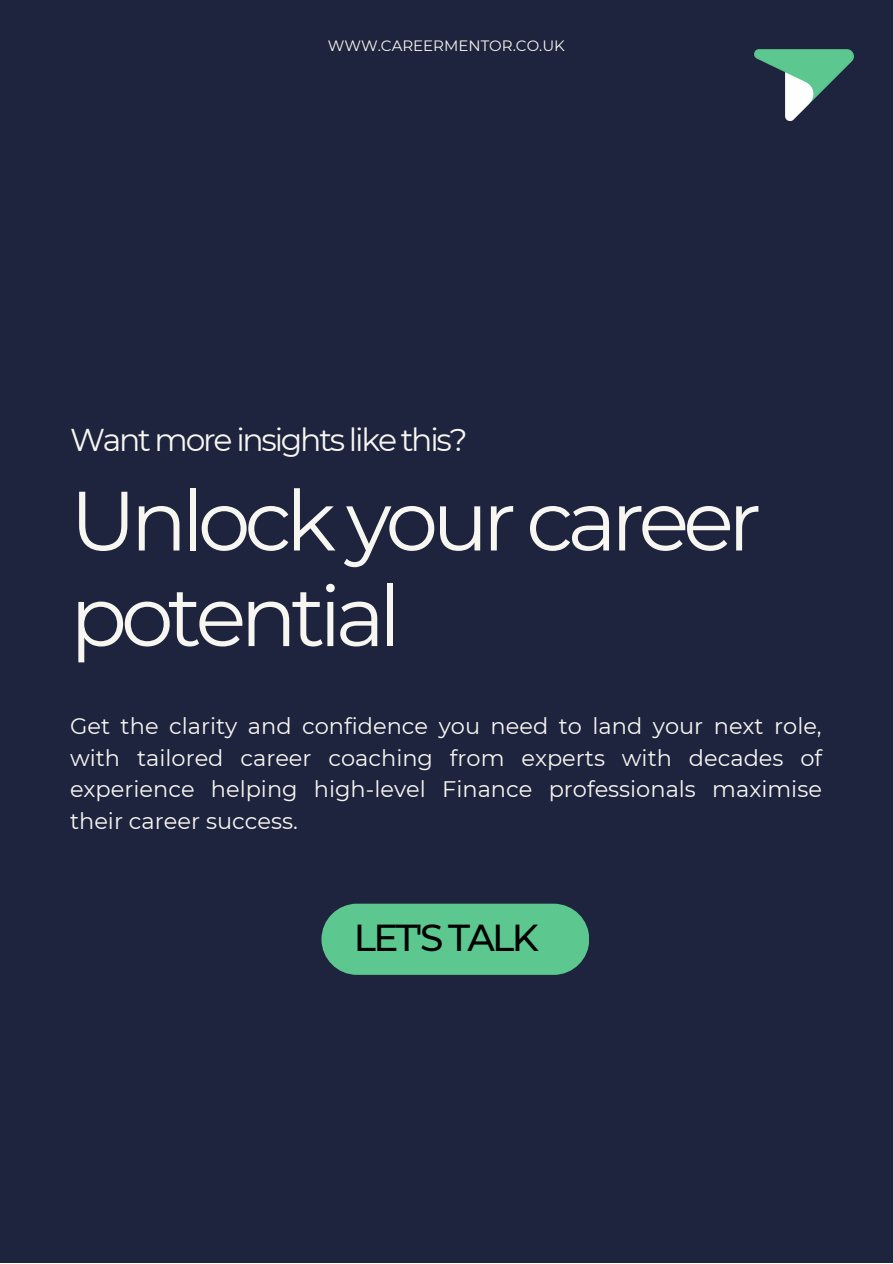
<style>
.page{position:relative;width:893px;height:1264px;background:#fff}
.page>*{position:absolute;margin:0;border:0;box-sizing:border-box;transform-origin:0 0}
.t1{font:83.85px/95.6px "Montserrat";letter-spacing:-.07em;color:#f8f6f1}
.t2{font:500 37.5px "Montserrat";letter-spacing:-.07em;color:#000}
.t3{font:31.5px "Montserrat";letter-spacing:-.07em;color:#f8f6f1}
.t4{font:22.5px/31.5px "Montserrat";color:#f8f6f1;text-align:justify}
.t5{font:15px "Montserrat";color:#f8f6f1}
</style>
<div class="page">
<div style="left:0;top:0;width:892px;height:1262px;background:#1e243e"></div>
<img style="left:754px;top:50px;width:99px;height:71px">
<div style="left:321px;top:903px;width:268px;height:71px;background:#5cc78f;border-radius:36px"></div>
<p class="t5" style="left:328px;top:37px;width:239px">WWW.CAREERMENTOR.CO.UK</p>
<p class="t3" style="left:70px;top:421px;width:399px">Want more insights like this?</p>
<p class="t1" style="left:70px;top:472px;width:693px">Unlockyour career potential</p>
<p class="t4" style="left:70px;top:710px;width:753px">Get the clarity and confidence you need to land your next role, with tailored career coaching from experts with decades of experience helping high-level Finance professionals maximise their career success.</p>
<p class="t2" style="left:354px;top:914px;width:186px">LET'S TALK</p>
</div>
